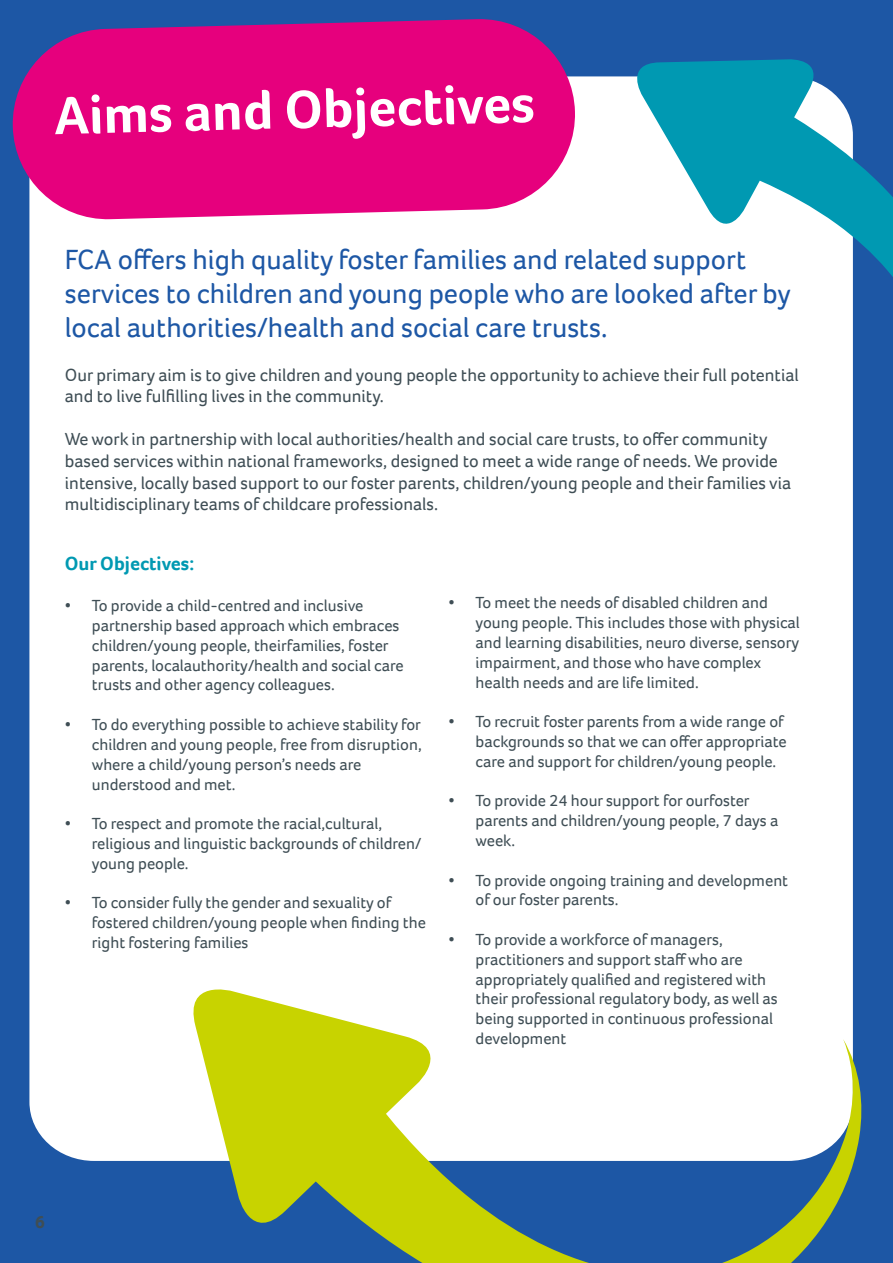
<style>
.page{position:relative;width:893px;height:1263px;background:#1d57a5}
.page>*{position:absolute;margin:0;border:0;box-sizing:border-box;transform-origin:0 0}
.t1{font:700 54.9px "Foco";color:#fff}
.t2{font:28.5px/34.2px "Foco";color:#1d57a5}
.t3{font:700 19.5px "Foco";color:#0099b2}
.t4{font:18px/21.6px "Foco";color:#3f4e55}
.t5{font:700 18px "Foco";color:#3f4e55}
.t6{font:16.5px/19.8px "Foco";color:#3f4e55}
</style>
<div class="page">
<div style="left:29px;top:76px;width:824px;height:1085px;background:#fff"></div>
<svg style="left:12px;top:19px;width:564px;height:202px;background:#d91487"></svg>
<svg style="left:183px;top:978px;width:679px;height:285px"></svg>
<svg style="left:623px;top:59px;width:270px;height:427px;background:#a4cfe0"></svg>
<h1 class="t1" style="left:53px;top:82px;width:482px;rotate:-2deg">Aims and Objectives</h1>
<h2 class="t2" style="left:65px;top:242px;width:727px">FCA offers high quality foster families and related support services to children and young people who are looked after by local authorities/health and social care trusts.</h2>
<p class="t4" style="left:65px;top:364px;width:735px">Our primary aim is to give children and young people the opportunity to achieve their full potential and to live fulfilling lives in the community.</p>
<p class="t4" style="left:65px;top:428px;width:728px">We work in partnership with local authorities/health and social care trusts, to offer community based services within national frameworks, designed to meet a wide range of needs. We provide intensive, locally based support to our foster parents, children/young people and their families via multidisciplinary teams of childcare professionals.</p>
<p class="t3" style="left:65px;top:550px;width:131px">Our Objectives:</p>
<p class="t6" style="left:92px;top:596px;width:313px;text-indent:-27px">• To provide a child-centred and inclusive partnership based approach which embraces children/young people, theirfamilies, foster parents, localauthority/health and social care trusts and other agency colleagues.</p>
<p class="t6" style="left:92px;top:714px;width:331px;text-indent:-27px">• To do everything possible to achieve stability for children and young people, free from disruption, where a child/young person’s needs are understood and met.</p>
<p class="t6" style="left:92px;top:813px;width:331px;text-indent:-27px">• To respect and promote the racial,cultural, religious and linguistic backgrounds of children/ young people.</p>
<p class="t6" style="left:92px;top:893px;width:335px;text-indent:-27px">• To consider fully the gender and sexuality of fostered children/young people when finding the right fostering families</p>
<p class="t6" style="left:476px;top:593px;width:326px;text-indent:-27px">• To meet the needs of disabled children and young people. This includes those with physical and learning disabilities, neuro diverse, sensory impairment, and those who have complex health needs and are life limited.</p>
<p class="t6" style="left:476px;top:712px;width:313px;text-indent:-27px">• To recruit foster parents from a wide range of backgrounds so that we can offer appropriate care and support for children/young people.</p>
<p class="t6" style="left:476px;top:791px;width:304px;text-indent:-27px">• To provide 24 hour support for ourfoster parents and children/young people, 7 days a week.</p>
<p class="t6" style="left:476px;top:870px;width:314px;text-indent:-27px">• To provide ongoing training and development of our foster parents.</p>
<p class="t6" style="left:476px;top:929px;width:304px;text-indent:-27px">• To provide a workforce of managers, practitioners and support staff who are appropriately qualified and registered with their professional regulatory body, as well as being supported in continuous professional development</p>
<p class="t5" style="left:35px;top:1209px;width:11px">6</p>
</div>
